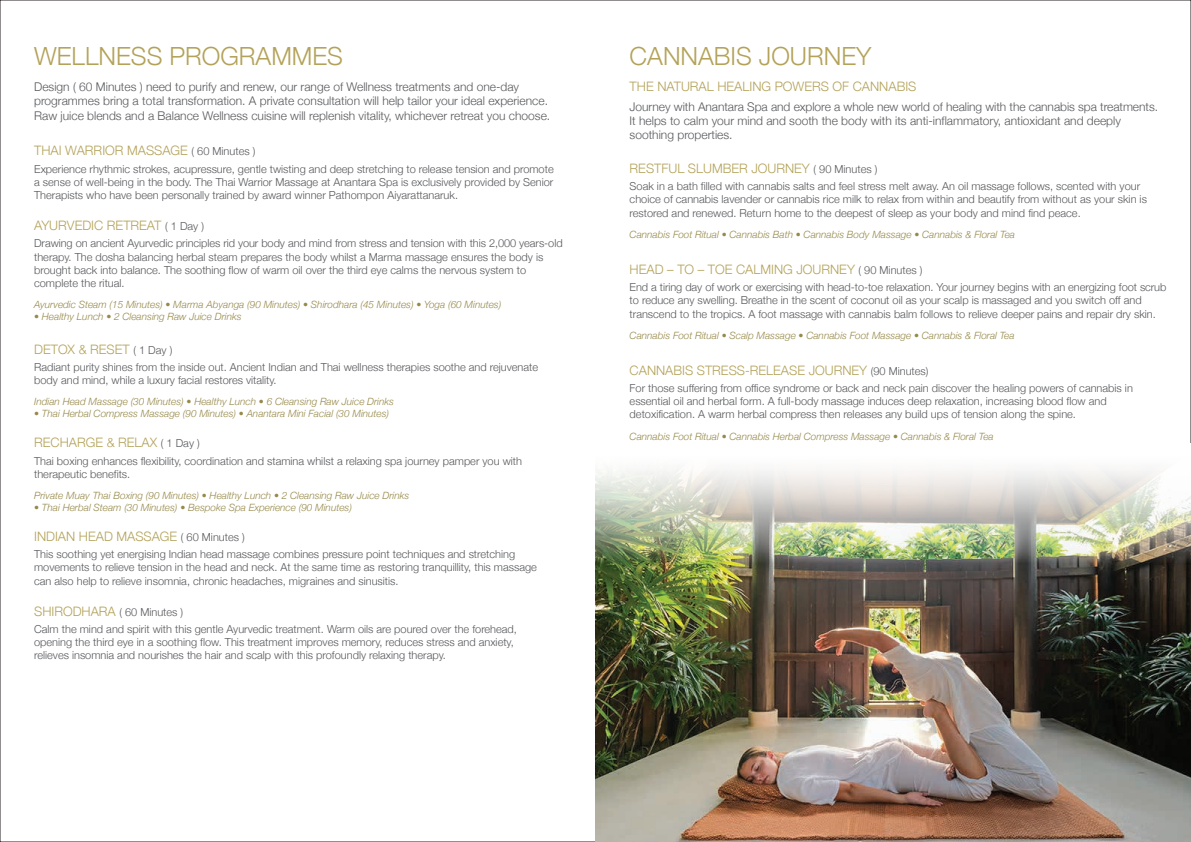
<style>
.page{position:relative;width:1191px;height:842px;background:#fff}
.page>*{position:absolute;margin:0;border:0;box-sizing:border-box;transform-origin:0 0}
.t1{font:300 25px "Helvetica Neue";color:#b3a258}
.t2{font:300 13px "Helvetica Neue";color:#b3a258}
.t3{font:300 12px/14.4px "Helvetica Neue";color:#57585b}
.t4{font:300 11px/13.2px "Helvetica Neue";color:#57585b}
.t5{font:italic 300 10px "Helvetica Neue";color:#968949}
.s1{font-size:11px;color:#57585b}
.s2{font-size:13px;color:#b3a258}
</style>
<div class="page">
<img style="left:595px;top:563px;width:596px;height:279px">
<img style="left:595px;top:470px;width:596px;height:93px">
<h1 class="t1" style="left:34px;top:36px;width:310px">WELLNESS PROGRAMMES</h1>
<p class="t3" style="left:34px;top:79px;width:517px">Design ( 60 Minutes ) need to purify and renew, our range of Wellness treatments and one-day programmes bring a total transformation. A private consultation will help tailor your ideal experience.<br>Raw juice blends and a Balance Wellness cuisine will replenish vitality, whichever retreat you choose.</p>
<p class="t2" style="left:34px;top:140px;width:223px">THAI WARRIOR MASSAGE <span class="s1">( 60 Minutes )</span></p>
<p class="t4" style="left:34px;top:161px;width:521px;text-align:justify">Experience rhythmic strokes, acupressure, gentle twisting and deep stretching to release tension and promote a sense of well-being in the body. The Thai Warrior Massage at Anantara Spa is exclusively provided by Senior Therapists who have been personally trained by award winner Pathompon Aiyarattanaruk.</p>
<p class="t2" style="left:34px;top:215px;width:171px">AYURVEDIC RETREAT <span class="s1">( 1 Day )</span></p>
<p class="t4" style="left:34px;top:236px;width:530px">Drawing on ancient Ayurvedic principles rid your body and mind from stress and tension with this 2,000 years-old therapy. The dosha balancing herbal steam prepares the body whilst a Marma massage ensures the body is brought back into balance. The soothing flow of warm oil over the third eye calms the nervous system to complete the ritual.</p>
<p class="t5" style="left:34px;top:297px;width:468px">Ayurvedic Steam (15 Minutes) • Marma Abyanga (90 Minutes) • Shirodhara (45 Minutes) • Yoga (60 Minutes)</p>
<p class="t5" style="left:34px;top:309px;width:209px">• Healthy Lunch • 2 Cleansing Raw Juice Drinks</p>
<p class="t2" style="left:34px;top:339px;width:140px">DETOX &amp; RESET <span class="s1">( 1 Day )</span></p>
<p class="t4" style="left:34px;top:360px;width:505px">Radiant purity shines from the inside out. Ancient Indian and Thai wellness therapies soothe and rejuvenate body and mind, while a luxury facial restores vitality.</p>
<p class="t5" style="left:34px;top:394px;width:361px">Indian Head Massage (30 Minutes) • Healthy Lunch • 6 Cleansing Raw Juice Drinks</p>
<p class="t5" style="left:34px;top:406px;width:356px">• Thai Herbal Compress Massage (90 Minutes) • Anantara Mini Facial (30 Minutes)</p>
<p class="t2" style="left:34px;top:432px;width:167px">RECHARGE &amp; RELAX <span class="s1">( 1 Day )</span></p>
<p class="t4" style="left:34px;top:453px;width:489px">Thai boxing enhances flexibility, coordination and stamina whilst a relaxing spa journey pamper you with therapeutic benefits.</p>
<p class="t5" style="left:34px;top:488px;width:376px">Private Muay Thai Boxing (90 Minutes) • Healthy Lunch • 2 Cleansing Raw Juice Drinks</p>
<p class="t5" style="left:34px;top:500px;width:319px">• Thai Herbal Steam (30 Minutes) • Bespoke Spa Experience (90 Minutes)</p>
<p class="t2" style="left:34px;top:526px;width:212px">INDIAN HEAD MASSAGE <span class="s1">( 60 Minutes )</span></p>
<p class="t4" style="left:34px;top:547px;width:504px">This soothing yet energising Indian head massage combines pressure point techniques and stretching movements to relieve tension in the head and neck. At the same time as restoring tranquillity, this massage can also help to relieve insomnia, chronic headaches, migraines and sinusitis.</p>
<p class="t4" style="left:34px;top:602px;width:484px;line-height:17.2px"><span class="s2">SHIRODHARA</span> ( 60 Minutes )<br>Calm the mind and spirit with this gentle Ayurvedic treatment. Warm oils are poured over the forehead,</p>
<p class="t4" style="left:34px;top:635px;width:481px">opening the third eye in a soothing flow. This treatment improves memory, reduces stress and anxiety, relieves insomnia and nourishes the hair and scalp with this profoundly relaxing therapy.</p>
<h1 class="t1" style="left:629px;top:36px;width:243px">CANNABIS JOURNEY</h1>
<p class="t2" style="left:629px;top:76px;width:288px">THE NATURAL HEALING POWERS OF CANNABIS</p>
<p class="t3" style="left:629px;top:98px;width:530px">Journey with Anantara Spa and explore a whole new world of healing with the cannabis spa treatments.<br>It helps to calm your mind and sooth the body with its anti-inflammatory, antioxidant and deeply soothing properties.</p>
<p class="t2" style="left:629px;top:158px;width:249px">RESTFUL SLUMBER JOURNEY <span class="s1">( 90 Minutes )</span></p>
<p class="t4" style="left:629px;top:179px;width:519px">Soak in a bath filled with cannabis salts and feel stress melt away. An oil massage follows, scented with your choice of cannabis lavender or cannabis rice milk to relax from within and beautify from without as your skin is restored and renewed. Return home to the deepest of sleep as your body and mind find peace.</p>
<p class="t5" style="left:629px;top:226px;width:387px">Cannabis Foot Ritual • Cannabis Bath • Cannabis Body Massage • Cannabis &amp; Floral Tea</p>
<p class="t2" style="left:629px;top:259px;width:294px">HEAD – TO – TOE CALMING JOURNEY <span class="s1">( 90 Minutes )</span></p>
<p class="t4" style="left:629px;top:280px;width:538px">End a tiring day of work or exercising with head-to-toe relaxation. Your journey begins with an energizing foot scrub to reduce any swelling. Breathe in the scent of coconut oil as your scalp is massaged and you switch off and transcend to the tropics. A foot massage with cannabis balm follows to relieve deeper pains and repair dry skin.</p>
<p class="t5" style="left:629px;top:327px;width:386px">Cannabis Foot Ritual • Scalp Massage • Cannabis Foot Massage • Cannabis &amp; Floral Tea</p>
<p class="t2" style="left:629px;top:360px;width:300px">CANNABIS STRESS-RELEASE JOURNEY <span class="s1">(90 Minutes)</span></p>
<p class="t4" style="left:629px;top:381px;width:505px">For those suffering from office syndrome or back and neck pain discover the healing powers of cannabis in essential oil and herbal form. A full-body massage induces deep relaxation, increasing blood flow and detoxification. A warm herbal compress then releases any build ups of tension along the spine.</p>
<p class="t5" style="left:629px;top:428px;width:365px">Cannabis Foot Ritual • Cannabis Herbal Compress Massage • Cannabis &amp; Floral Tea</p>
</div>
